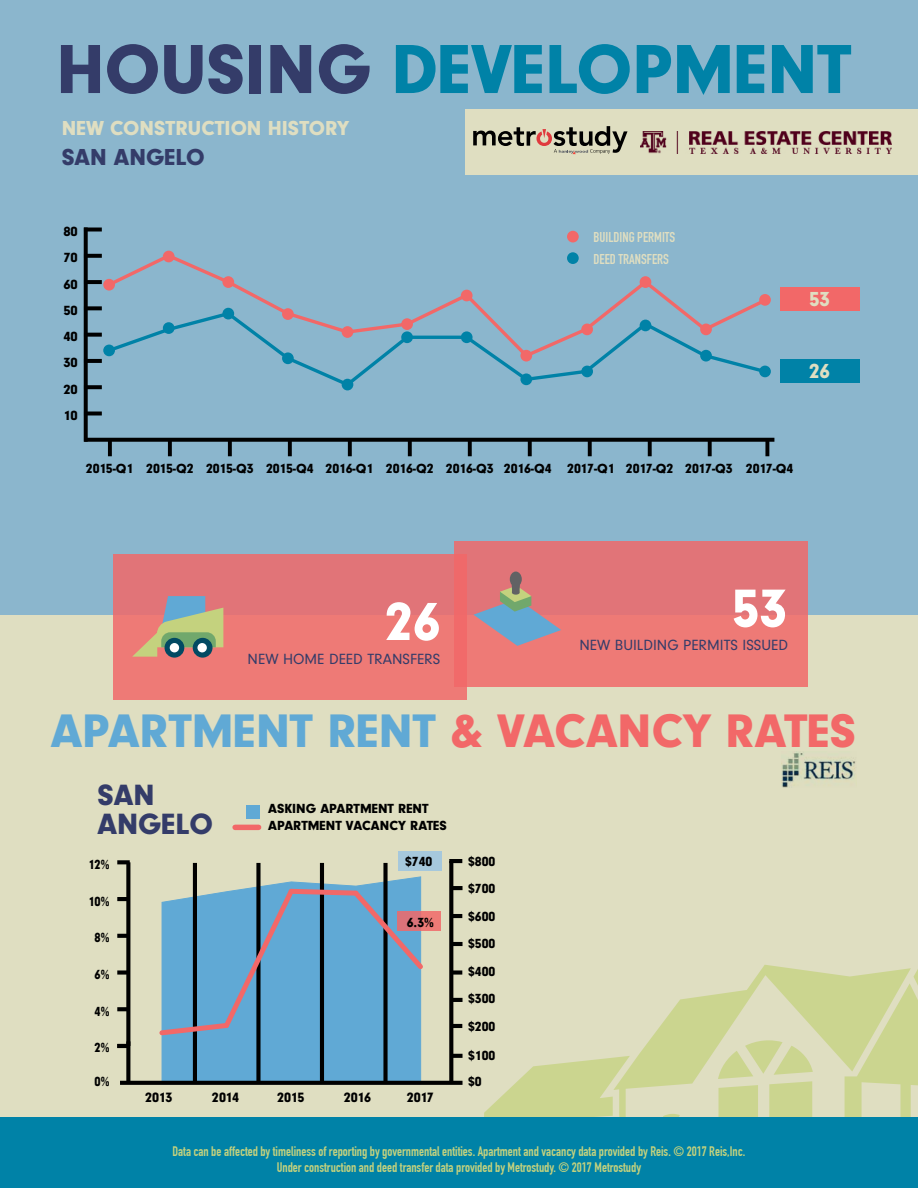
<style>
.page{position:relative;width:918px;height:1188px;background:#fff}
.page>*{position:absolute;margin:0;border:0;box-sizing:border-box;transform-origin:0 0}
.t1{font:72px "Neuzeit Gro T Blac";color:#0082a7}
.t2{font:55.5px "Neuzeit Gro T Blac";color:#fff}
.t3{font:48.75px "Neuzeit Gro T Blac";color:#60a9d5}
.t4{font:30.45px/29px "Neuzeit Gro T Blac";color:#343c69}
.t5{font:24px "Neuzeit Gro T Blac";color:#343c69}
.t6{font:21.15px "Neuzeit Gro T Blac";color:#dfdec1}
.t7{font:21px "Neuzeit Gro T Blac";color:#dfdec1}
.t8{font:15.3px "Neuzeit Gro T";color:#343c69}
.t9{font:700 14.1px/21.8px "DIN Condensed";color:#dfdec1}
.t10{font:14.1px "Neuzeit Gro T Blac";letter-spacing:-.025em;color:#000}
.t11{font:13.8px "Neuzeit Gro T Blac";color:#000}
.t12{font:13.8px "Neuzeit Gro T Blac";color:#000;scale:1.05 1}
.t13{font:13.65px/16.5px "Neuzeit Gro T Blac";color:#000}
.t14{font:13.65px "Neuzeit Gro T Blac";color:#000;scale:.9 1}
.t15{font:700 13.5px/16.2px "DIN Condensed";color:#c4d27e;text-align:center}
.s1{color:#343c69}
.s2{color:#f26868}
</style>
<div class="page">
<div style="left:0;top:551px;width:918px;height:637px;background:#dfdec1"></div>
<div style="left:0;top:0;width:918px;height:615px;background:#8bb6cd"></div>
<svg style="left:484px;top:965px;width:434px;height:153px"></svg>
<div style="left:113px;top:554px;width:354px;height:146px;background:linear-gradient(to right,#e77777,#ea7877)"></div>
<div style="left:454px;top:541px;width:354px;height:146px;background:linear-gradient(to right,#e97675,#e77878)"></div>
<img style="left:782px;top:751px;width:73px;height:36px">
<svg style="left:474px;top:572px;width:87px;height:74px;background:#b38992"></svg>
<svg style="left:132px;top:596px;width:91px;height:61px;background:#ab9c87"></svg>
<div style="left:0;top:1118px;width:918px;height:70px;background:#0082a7"></div>
<div style="left:465px;top:109px;width:453px;height:65px;background:#dfdec1"></div>
<img style="left:640px;top:132px;width:252px;height:22px">
<svg style="left:473px;top:126px;width:155px;height:28px"></svg>
<svg style="left:453px;top:1054px;width:10px;height:4px"></svg>
<hr style="left:453px;top:998px;width:10px;height:4px;background:#000">
<hr style="left:453px;top:942px;width:10px;height:4px;background:#000">
<hr style="left:453px;top:886px;width:10px;height:4px;background:#000">
<svg style="left:161px;top:876px;width:260px;height:205px;background:#71afd0"></svg>
<svg style="left:449px;top:863px;width:4px;height:218px"></svg>
<hr style="left:451px;top:1024px;width:11px;height:4px;background:#000">
<div style="left:451px;top:970px;width:11px;height:5px;background:#000"></div>
<hr style="left:451px;top:914px;width:11px;height:4px;background:#000">
<hr style="left:449px;top:859px;width:13px;height:4px;background:#000">
<div style="left:246px;top:805px;width:14px;height:13px;background:#60a9d5"></div>
<div style="left:235px;top:825px;width:24px;height:5px;background:#f26868"></div>
<div style="left:398px;top:912px;width:43px;height:19px;background:#ee7a76"></div>
<div style="left:398px;top:852px;width:44px;height:19px;background:#a6c8dc"></div>
<svg style="left:120px;top:1081px;width:343px;height:4px"></svg>
<hr style="left:193px;top:863px;width:4px;height:220px;background:#000">
<div style="left:256px;top:863px;width:5px;height:220px;background:#000"></div>
<hr style="left:320px;top:863px;width:4px;height:220px;background:#000">
<div style="left:383px;top:863px;width:5px;height:220px;background:#000"></div>
<svg style="left:126px;top:864px;width:4px;height:219px"></svg>
<svg style="left:117px;top:1007px;width:11px;height:4px"></svg>
<div style="left:117px;top:970px;width:11px;height:5px;background:#000"></div>
<svg style="left:117px;top:934px;width:11px;height:4px"></svg>
<hr style="left:117px;top:897px;width:11px;height:4px;background:#000">
<svg style="left:117px;top:860px;width:13px;height:4px"></svg>
<hr style="left:117px;top:1044px;width:11px;height:4px;background:#000">
<svg style="left:159px;top:885px;width:269px;height:153px;background:#699ec1"></svg>
<svg style="left:84px;top:227px;width:4px;height:211px"></svg>
<svg style="left:108px;top:442px;width:4px;height:14px"></svg>
<svg style="left:348px;top:442px;width:4px;height:14px"></svg>
<svg style="left:588px;top:442px;width:4px;height:14px"></svg>
<svg style="left:168px;top:442px;width:4px;height:14px"></svg>
<svg style="left:408px;top:442px;width:4px;height:14px"></svg>
<svg style="left:648px;top:442px;width:4px;height:14px"></svg>
<svg style="left:288px;top:442px;width:4px;height:14px"></svg>
<svg style="left:528px;top:442px;width:4px;height:14px"></svg>
<svg style="left:228px;top:442px;width:4px;height:14px"></svg>
<svg style="left:468px;top:442px;width:4px;height:14px"></svg>
<svg style="left:708px;top:442px;width:4px;height:14px"></svg>
<svg style="left:84px;top:438px;width:690px;height:4px;background:#080b0c"></svg>
<svg style="left:765px;top:441px;width:4px;height:15px"></svg>
<div style="left:567px;top:231px;width:12px;height:11px;background:#f26868;border-radius:50%"></div>
<div style="left:780px;top:359px;width:79px;height:23px;background:#0082a7"></div>
<div style="left:780px;top:287px;width:79px;height:23px;background:#f26868"></div>
<hr style="left:84px;top:412px;width:18px;height:3px;background:#000">
<svg style="left:84px;top:385px;width:18px;height:4px"></svg>
<svg style="left:84px;top:359px;width:18px;height:4px"></svg>
<svg style="left:84px;top:333px;width:18px;height:4px"></svg>
<svg style="left:84px;top:306px;width:18px;height:4px"></svg>
<svg style="left:84px;top:280px;width:18px;height:4px"></svg>
<svg style="left:84px;top:254px;width:18px;height:4px"></svg>
<svg style="left:84px;top:228px;width:18px;height:4px"></svg>
<svg style="left:105px;top:251px;width:664px;height:138px"></svg>
<div style="left:759px;top:366px;width:12px;height:11px;background:#0082a7;border-radius:50%"></div>
<div style="left:700px;top:350px;width:12px;height:12px;background:#0082a7;border-radius:50%"></div>
<div style="left:581px;top:366px;width:12px;height:11px;background:#0082a7;border-radius:50%"></div>
<div style="left:640px;top:320px;width:11px;height:11px;background:#0082a7;border-radius:50%"></div>
<div style="left:520px;top:373px;width:12px;height:12px;background:#0082a7;border-radius:50%"></div>
<div style="left:461px;top:331px;width:12px;height:12px;background:#0082a7;border-radius:50%"></div>
<div style="left:401px;top:331px;width:12px;height:12px;background:#0082a7;border-radius:50%"></div>
<div style="left:342px;top:379px;width:11px;height:11px;background:#0082a7;border-radius:50%"></div>
<div style="left:282px;top:352px;width:12px;height:12px;background:#0082a7;border-radius:50%"></div>
<div style="left:222px;top:308px;width:12px;height:11px;background:#0082a7;border-radius:50%"></div>
<div style="left:163px;top:322px;width:12px;height:12px;background:#0082a7;border-radius:50%"></div>
<div style="left:103px;top:345px;width:12px;height:11px;background:#0082a7;border-radius:50%"></div>
<div style="left:759px;top:294px;width:12px;height:12px;background:#f26868;border-radius:50%"></div>
<div style="left:700px;top:324px;width:12px;height:11px;background:#f26868;border-radius:50%"></div>
<div style="left:581px;top:324px;width:12px;height:11px;background:#f26868;border-radius:50%"></div>
<div style="left:640px;top:276px;width:11px;height:12px;background:#f26868;border-radius:50%"></div>
<div style="left:520px;top:350px;width:12px;height:12px;background:#f26868;border-radius:50%"></div>
<div style="left:461px;top:290px;width:12px;height:11px;background:#f26868;border-radius:50%"></div>
<div style="left:401px;top:318px;width:12px;height:12px;background:#f26868;border-radius:50%"></div>
<div style="left:342px;top:326px;width:11px;height:12px;background:#f26868;border-radius:50%"></div>
<div style="left:282px;top:308px;width:12px;height:12px;background:#f26868;border-radius:50%"></div>
<div style="left:222px;top:276px;width:12px;height:12px;background:#f26868;border-radius:50%"></div>
<div style="left:163px;top:251px;width:12px;height:11px;background:#f26868;border-radius:50%"></div>
<div style="left:103px;top:279px;width:12px;height:12px;background:#f26868;border-radius:50%"></div>
<h1 class="t1" style="left:56px;top:28px;width:796px"><span class="s1">HOUSING</span> DEVELOPMENT</h1>
<h3 class="t7" style="left:62px;top:116px;width:289px">NEW CONSTRUCTION HISTORY</h3>
<h3 class="t5" style="left:62px;top:144px;width:144px">SAN ANGELO</h3>
<p class="t12" style="left:63px;top:224px;width:15px">80</p>
<p class="t12" style="left:63px;top:250px;width:15px">70</p>
<p class="t12" style="left:63px;top:276px;width:15px">60</p>
<p class="t12" style="left:63px;top:302px;width:15px">50</p>
<p class="t12" style="left:63px;top:329px;width:15px">40</p>
<p class="t12" style="left:63px;top:355px;width:15px">30</p>
<p class="t12" style="left:63px;top:381px;width:15px">20</p>
<p class="t12" style="left:63px;top:408px;width:15px">10</p>
<p class="t9" style="left:594px;top:226px;width:83px">BUILDING PERMITS<br>DEED TRANSFERS</p>
<h3 class="t6" style="left:809px;top:287px;width:23px">53</h3>
<h3 class="t6" style="left:809px;top:359px;width:23px">26</h3>
<p class="t11" style="left:86px;top:461px;width:709px">2015-Q1 2015-Q2 2015-Q3 2015-Q4 2016-Q1 2016-Q2 2016-Q3 2016-Q4 2017-Q1 2017-Q2 2017-Q3 2017-Q4</p>
<h2 class="t2" style="left:385px;top:590px;width:57px">26</h2>
<p class="t8" style="left:248px;top:650px;width:194px">NEW HOME DEED TRANSFERS</p>
<h2 class="t2" style="left:732px;top:577px;width:57px">53</h2>
<p class="t8" style="left:579px;top:637px;width:210px">NEW BUILDING PERMITS ISSUED</p>
<h3 class="t3" style="left:51px;top:703px;width:807px">APARTMENT RENT <span class="s2">&amp; VACANCY RATES</span></h3>
<h3 class="t4" style="left:98px;top:780px;width:117px">SAN<br>ANGELO</h3>
<p class="t14" style="left:88px;top:857px;width:25px">12%</p>
<p class="t14" style="left:88px;top:893px;width:25px">10%</p>
<p class="t14" style="left:95px;top:930px;width:18px">8%</p>
<p class="t14" style="left:95px;top:967px;width:18px">6%</p>
<p class="t14" style="left:95px;top:1003px;width:18px">4%</p>
<p class="t14" style="left:95px;top:1040px;width:18px">2%</p>
<p class="t14" style="left:95px;top:1073px;width:18px">0%</p>
<p class="t13" style="left:268px;top:801px;width:180px">ASKING APARTMENT RENT<br>APARTMENT VACANCY RATES</p>
<p class="t13" style="left:405px;top:853px;width:29px">$740</p>
<p class="t13" style="left:407px;top:914px;width:29px">6.3%</p>
<p class="t10" style="left:145px;top:1089px;width:29px">2013</p>
<p class="t10" style="left:212px;top:1089px;width:29px">2014</p>
<p class="t10" style="left:277px;top:1089px;width:29px">2015</p>
<p class="t10" style="left:344px;top:1089px;width:29px">2016</p>
<p class="t10" style="left:407px;top:1089px;width:29px">2017</p>
<p class="t13" style="left:468px;top:853px;width:29px">$800</p>
<p class="t13" style="left:468px;top:880px;width:29px">$700</p>
<p class="t13" style="left:468px;top:908px;width:29px">$600</p>
<p class="t13" style="left:468px;top:935px;width:29px">$500</p>
<p class="t13" style="left:468px;top:963px;width:29px">$400</p>
<p class="t13" style="left:468px;top:990px;width:29px">$300</p>
<p class="t13" style="left:468px;top:1018px;width:29px">$200</p>
<p class="t13" style="left:468px;top:1047px;width:29px">$100</p>
<p class="t13" style="left:468px;top:1073px;width:15px">$0</p>
<p class="t15" style="left:173px;top:1143px;width:574px">Data can be affected by timeliness of reporting by governmental entities. Apartment and vacancy data provided by Reis. © 2017 Reis,Inc.<br>Under construction and deed transfer data provided by Metrostudy. © 2017 Metrostudy</p>
</div>
